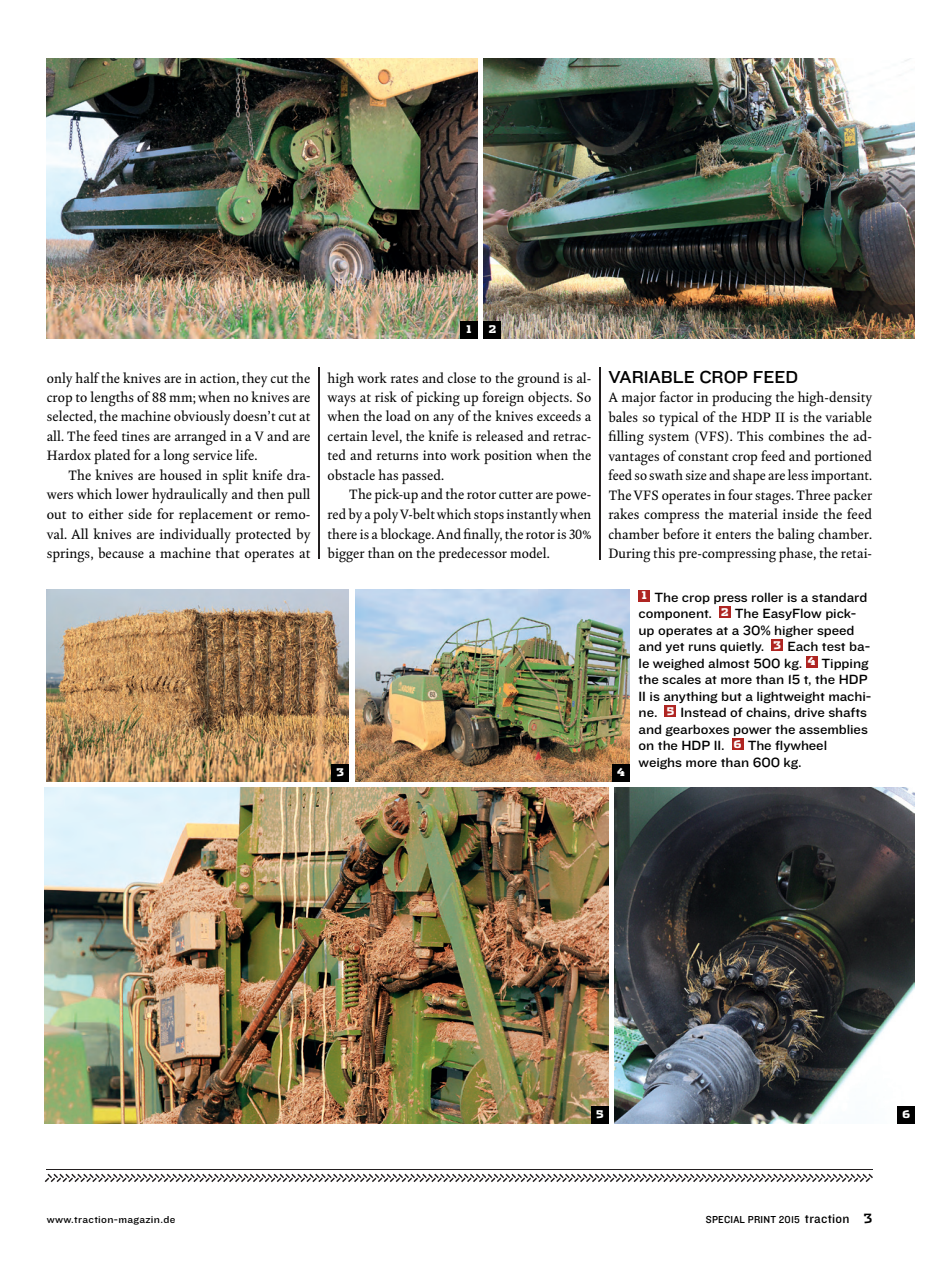
<style>
.page{position:relative;width:936px;height:1263px;background:#fff}
.page>*{position:absolute;margin:0;border:0;box-sizing:border-box;transform-origin:0 0}
.t1{font:18px "Knockout 32 Junior Cruisewt";color:#000}
.t2{font:13.8px/19.5px "Kingfisher";color:#000;text-align:justify}
.t3{font:13.8px/16.5px "Knockout 32 Junior Cruisewt";letter-spacing:-.005em;color:#000}
.t4{font:10.5px "Knockout 31 Junior Middlewt";letter-spacing:.02em;color:#000}
.t5{font:10.5px "Knockout 32 Junior Cruisewt";letter-spacing:.03em;color:#000}
.t6{font:900 10.5px "Dispatch";color:#fff}
.s1{font-size:13.5px}
.s2{font-family:"Dispatch";font-weight:700;font-size:12.75px}
</style>
<div class="page">
<img style="left:484px;top:58px;width:430px;height:280px">
<img style="left:47px;top:58px;width:430px;height:280px">
<div style="left:460px;top:321px;width:17px;height:17px;background:#000"></div>
<div style="left:484px;top:321px;width:17px;height:17px;background:#000"></div>
<img style="left:47px;top:1169px;width:825px;height:1px">
<img style="left:47px;top:1174px;width:825px;height:4px">
<img style="left:599px;top:368px;width:1px;height:191px">
<img style="left:319px;top:368px;width:1px;height:190px">
<img style="left:45px;top:788px;width:563px;height:335px">
<img style="left:355px;top:590px;width:274px;height:191px">
<img style="left:614px;top:788px;width:300px;height:335px">
<img style="left:47px;top:590px;width:302px;height:191px">
<div style="left:638px;top:590px;width:12px;height:12px;background:#af2522"></div>
<div style="left:719px;top:606px;width:11px;height:12px;background:#af2522"></div>
<div style="left:771px;top:639px;width:12px;height:12px;background:#af2522"></div>
<div style="left:805px;top:656px;width:12px;height:12px;background:#af2522"></div>
<div style="left:664px;top:705px;width:12px;height:12px;background:#af2522"></div>
<div style="left:731px;top:738px;width:12px;height:12px;background:#af2522"></div>
<div style="left:332px;top:764px;width:17px;height:17px;background:#000"></div>
<div style="left:612px;top:764px;width:17px;height:17px;background:#000"></div>
<div style="left:591px;top:1106px;width:17px;height:17px;background:#000"></div>
<div style="left:897px;top:1106px;width:17px;height:17px;background:#000"></div>
<p class="t2" style="left:47px;top:368px;width:265px">only half the knives are in action, they cut the crop to lengths of 88 mm; when no knives are selected, the machine obviously doesn’t cut at all. The feed tines are arranged in a V and are Hardox plated for a long service life.</p>
<p class="t2" style="left:47px;top:465px;width:265px;text-indent:21px">The knives are housed in split knife dra&shy;wers which lower hydraulically and then pull out to either side for replacement or remo&shy;val. All knives are individually protected by springs, because a machine that operates at</p>
<p class="t6" style="left:466px;top:321px;width:6px">1</p>
<p class="t6" style="left:488px;top:321px;width:9px">2</p>
<h1 class="t1" style="left:608px;top:364px;width:191px">VARIABLE CROP FEED</h1>
<p class="t2" style="left:608px;top:387px;width:265px">A major factor in producing the high-density bales so typical of the HDP II is the variable filling system (VFS). This combines the ad&shy;vantages of constant crop feed and portioned feed so swath size and shape are less important.<br>The VFS operates in four stages. Three packer rakes compress the material inside the feed chamber before it enters the baling chamber.<br>During this pre-compressing phase, the retai-</p>
<p class="t3" style="left:638px;top:588px;width:234px"><sup>1</sup> The crop press roller is a standard component. <sup>2</sup> The EasyFlow pick&shy;up operates at a 30% higher speed and yet runs quietly. <sup>3</sup> Each test ba&shy;le weighed almost 500 kg. <sup>4</sup> Tipping the scales at more than 15 t, the HDP II is anything but a lightweight machi&shy;ne. <sup>5</sup> Instead of chains, drive shafts and gearboxes power the assemblies on the HDP II. <sup>6</sup> The flywheel weighs more than 600 kg.</p>
<p class="t2" style="left:327px;top:368px;width:265px">high work rates and close to the ground is al&shy;ways at risk of picking up foreign objects. So when the load on any of the knives exceeds a certain level, the knife is released and retrac&shy;ted and returns into work position when the obstacle has passed.</p>
<p class="t2" style="left:327px;top:485px;width:265px;text-indent:21px">The pick-up and the rotor cutter are powe&shy;red by a poly V-belt which stops instantly when there is a blockage. And finally, the rotor is 30% bigger than on the predecessor model.</p>
<p class="t6" style="left:336px;top:764px;width:9px">3</p>
<p class="t6" style="left:617px;top:764px;width:9px">4</p>
<p class="t6" style="left:596px;top:1106px;width:9px">5</p>
<p class="t6" style="left:902px;top:1106px;width:9px">6</p>
<p class="t5" style="left:47px;top:1212px;width:130px">www.traction-magazin.de</p>
<p class="t4" style="left:706px;top:1212px;width:168px">SPECIAL PRINT 2015 <span class="s1">traction</span> <span class="s2">3</span></p>
</div>
